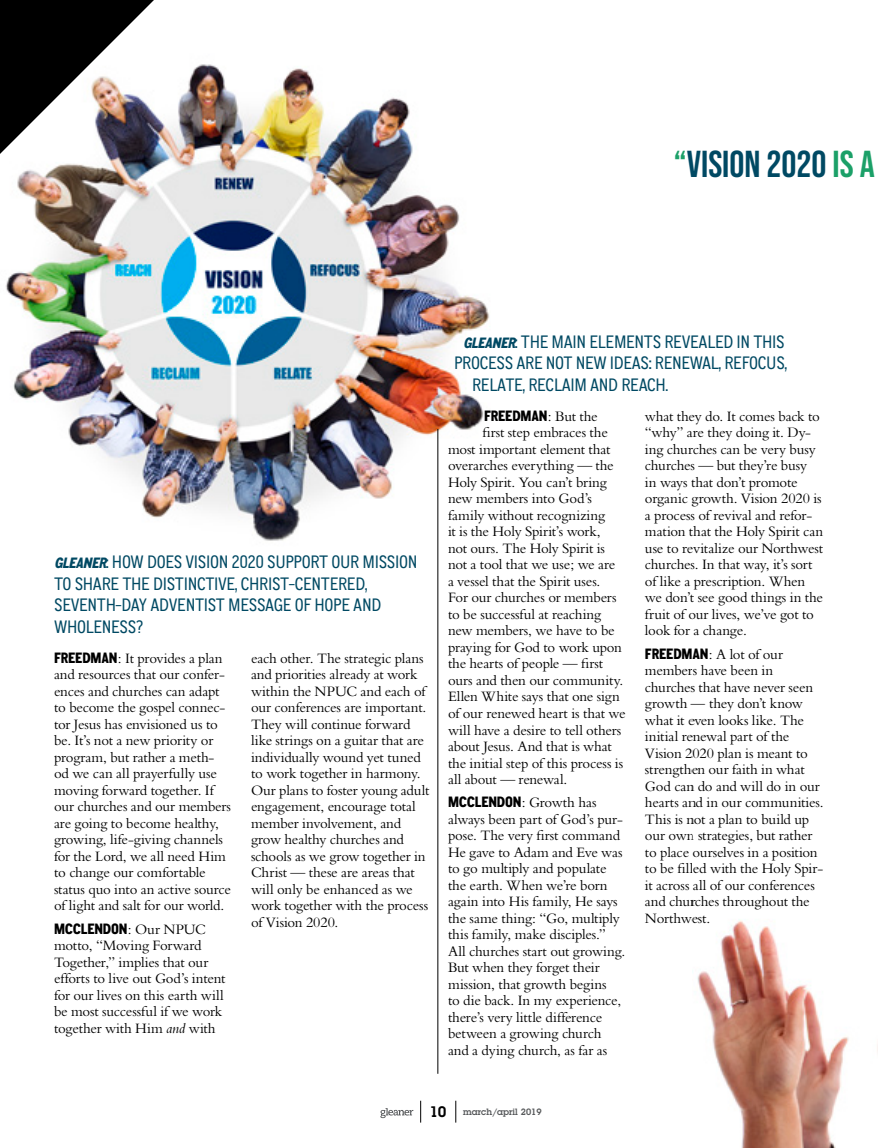
<style>
.page{position:relative;width:878px;height:1148px;background:#fff}
.page>*{position:absolute;margin:0;border:0;box-sizing:border-box;transform-origin:0 0}
.pullquote-Feature-27{font:37.5px "Bebas Neue";color:#004963}
.subhead-Feature-2754{font:18px/21.6px "CA Normal";letter-spacing:-.02em;color:#004963}
.body-Feature-27540{font:15px/16.5px "Bembo";letter-spacing:-.015em;color:#000}
.body-Feature-27540-2{font:800 15px "CA Normal";letter-spacing:-.01em;color:#000}
.t1{font:600 9px "Lubalin Graph";color:#57595b}
.s1{color:#1ba068}
.s2{font-weight:800;font-style:italic;font-size:15px}
.s3{font-family:"CA Normal";font-weight:800}
.s4{font-style:italic}
.s5{font-family:"Bembo";font-weight:400}
.s6{font-family:"Lubalin Graph IT Cby BT";font-size:15px;color:#000}
</style>
<div class="page">
<img style="left:5px;top:64px;width:485px;height:486px">
<img style="left:692px;top:919px;width:186px;height:229px">
<hr style="left:437px;top:429px;width:1px;height:644px;background:#000">
<svg style="left:0;top:0;width:154px;height:154px"></svg>
<svg style="left:380px;top:1108px;width:33px;height:10px"></svg>
<svg style="left:455px;top:1100px;width:1px;height:22px"></svg>
<svg style="left:420px;top:1100px;width:1px;height:22px"></svg>
<p class="pullquote-Feature-27" style="left:673px;top:142px;width:202px"><span class="s1">“</span>VISION 2020 <span class="s1">IS A</span></p>
<p class="subhead-Feature-2754" style="left:54px;top:550px;width:365px"><span class="s2">GLEANER</span>: HOW DOES VISION 2020 SUPPORT OUR MISSION TO SHARE THE DISTINCTIVE, CHRIST-CENTERED, SEVENTH-DAY ADVENTIST MESSAGE OF HOPE AND WHOLENESS?</p>
<p class="body-Feature-27540" style="left:54px;top:649px;width:179px"><span class="s3">FREEDMAN</span>: It provides a plan and resources that our confer&shy;ences and churches can adapt to become the gospel connec&shy;tor Jesus has envisioned us to be. It’s not a new priority or program, but rather a meth&shy;od we can all prayerfully use moving forward together. If our churches and our members are going to become healthy, growing, life-giving channels for the Lord, we all need Him to change our comfortable status quo into an active source of light and salt for our world.</p>
<p class="body-Feature-27540" style="left:54px;top:920px;width:173px"><span class="s3">MCCLENDON</span>: Our NPUC motto, “Moving Forward<br>Together,” implies that our efforts to live out God’s intent for our lives on this earth will be most successful if we work together with Him <span class="s4">and</span> with</p>
<p class="body-Feature-27540" style="left:251px;top:649px;width:180px">each other. The strategic plans and priorities already at work within the NPUC and each of our conferences are important.<br>They will continue forward like strings on a guitar that are individually wound yet tuned to work together in harmony.<br>Our plans to foster young adult engagement, encourage total member involvement, and grow healthy churches and schools as we grow together in<br>Christ — these are areas that will only be enhanced as we work together with the process of Vision 2020.</p>
<p class="subhead-Feature-2754" style="left:463px;top:330px;width:323px"><span class="s2">GLEANER</span>: THE MAIN ELEMENTS REVEALED IN THIS</p>
<p class="subhead-Feature-2754" style="left:454px;top:352px;width:335px">PROCESS ARE NOT NEW IDEAS: RENEWAL, REFOCUS,</p>
<p class="subhead-Feature-2754" style="left:472px;top:373px;width:198px">RELATE, RECLAIM AND REACH.</p>
<p class="body-Feature-27540-2" style="left:484px;top:405px;width:115px">FREEDMAN<span class="s5">: But the</span></p>
<p class="body-Feature-27540" style="left:482px;top:424px;width:127px">first step embraces the</p>
<p class="body-Feature-27540" style="left:448px;top:440px;width:164px">most important element that</p>
<p class="body-Feature-27540" style="left:448px;top:457px;width:167px">overarches everything — the</p>
<p class="body-Feature-27540" style="left:448px;top:473px;width:160px">Holy Spirit. You can’t bring</p>
<p class="body-Feature-27540" style="left:448px;top:490px;width:146px">new members into God’s</p>
<p class="body-Feature-27540" style="left:448px;top:506px;width:158px">family without recognizing</p>
<p class="body-Feature-27540" style="left:448px;top:523px;width:154px">it is the Holy Spirit’s work,</p>
<p class="body-Feature-27540" style="left:448px;top:539px;width:158px">not ours. The Holy Spirit is</p>
<p class="body-Feature-27540" style="left:448px;top:556px;width:169px">not a tool that we use; we are</p>
<p class="body-Feature-27540" style="left:448px;top:572px;width:154px">a vessel that the Spirit uses.</p>
<p class="body-Feature-27540" style="left:448px;top:589px;width:170px">For our churches or members</p>
<p class="body-Feature-27540" style="left:448px;top:605px;width:155px">to be successful at reaching</p>
<p class="body-Feature-27540" style="left:448px;top:622px;width:168px">new members, we have to be</p>
<p class="body-Feature-27540" style="left:448px;top:638px;width:175px">praying for God to work upon</p>
<p class="body-Feature-27540" style="left:448px;top:655px;width:157px">the hearts of people — first</p>
<p class="body-Feature-27540" style="left:448px;top:671px;width:177px">ours and then our community.</p>
<p class="body-Feature-27540" style="left:448px;top:688px;width:173px">Ellen White says that one sign</p>
<p class="body-Feature-27540" style="left:448px;top:704px;width:179px">of our renewed heart is that we</p>
<p class="body-Feature-27540" style="left:448px;top:721px;width:175px">will have a desire to tell others</p>
<p class="body-Feature-27540" style="left:448px;top:737px;width:165px">about Jesus. And that is what</p>
<p class="body-Feature-27540" style="left:448px;top:754px;width:177px">the initial step of this process is</p>
<p class="body-Feature-27540" style="left:448px;top:770px;width:121px">all about — renewal.</p>
<p class="body-Feature-27540" style="left:448px;top:794px;width:179px"><span class="s3">MCCLENDON</span>: Growth has always been part of God’s pur&shy;pose. The very first command<br>He gave to Adam and Eve was to go multiply and populate the earth. When we’re born again into His family, He says the same thing: “Go, multiply this family, make disciples.”<br>All churches start out growing.<br>But when they forget their mission, that growth begins<br>to die back. In my experience, there’s very little difference between a growing church and a dying church, as far as</p>
<p class="body-Feature-27540" style="left:645px;top:407px;width:180px">what they do. It comes back to “why” are they doing it. Dy&shy;ing churches can be very busy churches — but they’re busy<br>in ways that don’t promote organic growth. Vision 2020 is a process of revival and refor&shy;mation that the Holy Spirit can use to revitalize our Northwest churches. In that way, it’s sort of like a prescription. When we don’t see good things in the fruit of our lives, we’ve got to look for a change.</p>
<p class="body-Feature-27540" style="left:645px;top:645px;width:180px"><span class="s3">FREEDMAN</span>: A lot of our members have been in churches that have never seen growth — they don’t know what it even looks like. The initial renewal part of the<br>Vision 2020 plan is meant to strengthen our faith in what<br>God can do and will do in our hearts and in our communities.<br>This is not a plan to build up our own strategies, but rather to place ourselves in a position to be filled with the Holy Spir&shy;it across all of our conferences and churches throughout the<br>Northwest.</p>
<p class="t1" style="left:429px;top:1106px;width:113px"><span class="s6">10</span> march/april 2019</p>
</div>
